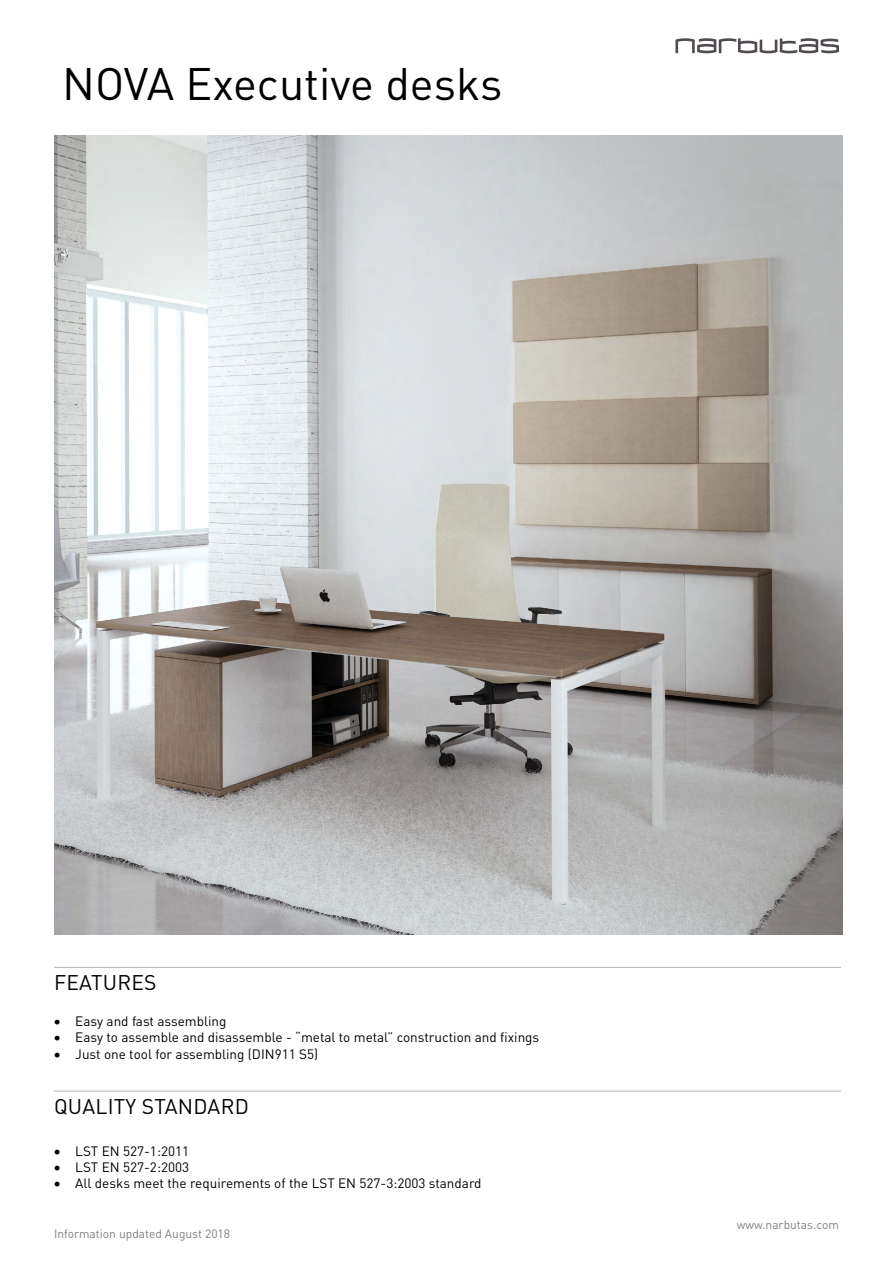
<style>
.page{position:relative;width:893px;height:1263px;background:#fff}
.page>*{position:absolute;margin:0;border:0;box-sizing:border-box;transform-origin:0 0}
.t1{font:45px "DIN Pro";color:#000}
.t2{font:21px "DIN Pro";letter-spacing:.01em;color:#000}
.t3{font:13.5px "DIN Pro";color:#000}
.t4{font:12px "DIN Pro";color:#808080}
</style>
<div class="page">
<svg style="left:675px;top:38px;width:164px;height:15px"></svg>
<hr style="left:54px;top:967px;width:787px;height:1px;background:#b3b3b3">
<hr style="left:54px;top:1091px;width:787px;height:1px;background:#b3b3b3">
<img style="left:55px;top:135px;width:788px;height:799px">
<h1 class="t1" style="left:62px;top:53px;width:442px">NOVA Executive desks</h1>
<h2 class="t2" style="left:54px;top:968px;width:104px">FEATURES</h2>
<p class="t3" style="left:54px;top:1012px;width:174px">• Easy and fast assembling</p>
<p class="t3" style="left:54px;top:1028px;width:487px">• Easy to assemble and disassemble - “metal to metal” construction and fixings</p>
<p class="t3" style="left:54px;top:1044px;width:266px">• Just one tool for assembling (DIN911 S5)</p>
<h2 class="t2" style="left:54px;top:1092px;width:196px">QUALITY STANDARD</h2>
<p class="t3" style="left:54px;top:1142px;width:137px">• LST EN 527-1:2011</p>
<p class="t3" style="left:54px;top:1158px;width:137px">• LST EN 527-2:2003</p>
<p class="t3" style="left:54px;top:1174px;width:429px">• All desks meet the requirements of the LST EN 527-3:2003 standard</p>
<p class="t4" style="left:54px;top:1225px;width:178px">Information updated August 2018</p>
<p class="t4" style="left:737px;top:1216px;width:104px">www.narbutas.com</p>
</div>
